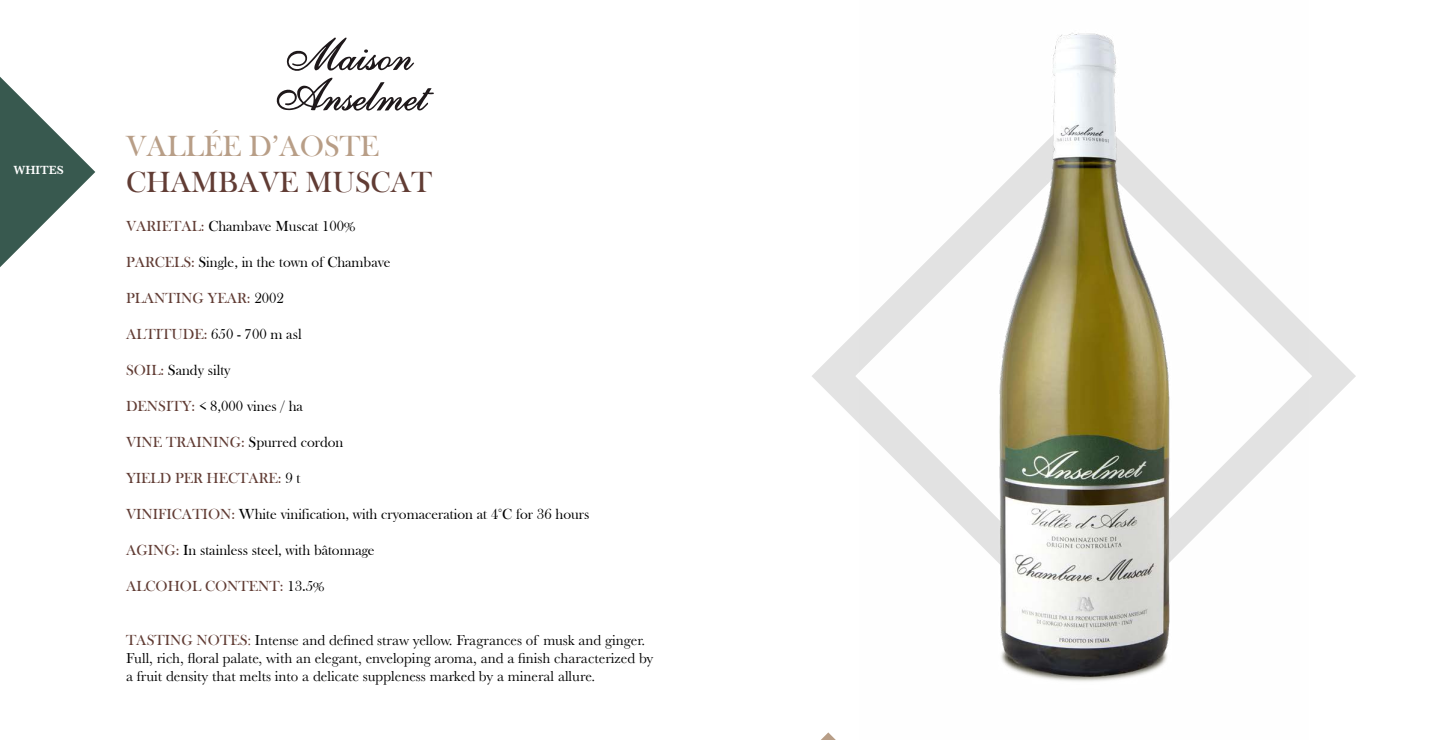
<style>
.page{position:relative;width:1437px;height:740px;background:#fff}
.page>*{position:absolute;margin:0;border:0;box-sizing:border-box;transform-origin:0 0}
.t1{font:30px "Bask Old Face";color:#613c34}
.t2{font:30px "Bask Old Face";color:#b89e87}
.t3{font:15px "Bask Old Face";color:#000}
.t4{font:15px/18px "Baskerville";color:#000}
.t5{font:15px "Bask Old Face";color:#613c34}
.t6{font:600 12.3px "Baskerville";color:#fff}
.s1{color:#613c34}
.s2{color:#000}
.s3{font-family:"Bask Old Face";color:#613c34}
</style>
<div class="page">
<svg style="left:0;top:77px;width:95px;height:190px"></svg>
<svg style="left:812px;top:328px;width:544px;height:96px"></svg>
<svg style="left:276px;top:78px;width:158px;height:33px"></svg>
<svg style="left:287px;top:37px;width:127px;height:34px"></svg>
<img style="left:859px;top:33px;width:449px;height:649px">
<svg style="left:821px;top:732px;width:15px;height:8px"></svg>
<p class="t6" style="left:13px;top:162px;width:52px">WHITES</p>
<h1 class="t2" style="left:126px;top:129px;width:254px">VALLÉE D’AOSTE</h1>
<h1 class="t1" style="left:126px;top:165px;width:307px">CHAMBAVE MUSCAT</h1>
<p class="t3" style="left:126px;top:217px;width:231px"><span class="s1">VARIETAL:</span> Chambave Muscat 100%</p>
<p class="t3" style="left:126px;top:253px;width:266px"><span class="s1">PARCELS:</span> Single, in the town of Chambave</p>
<p class="t5" style="left:126px;top:289px;width:159px">PLANTING YEAR: <span class="s2">2002</span></p>
<p class="t3" style="left:126px;top:325px;width:177px"><span class="s1">ALTITUDE:</span> 650 - 700 m asl</p>
<p class="t3" style="left:126px;top:361px;width:106px"><span class="s1">SOIL:</span> Sandy silty</p>
<p class="t3" style="left:126px;top:397px;width:178px"><span class="s1">DENSITY:</span> &lt; 8,000 vines / ha</p>
<p class="t5" style="left:126px;top:433px;width:219px">VINE TRAINING: <span class="s2">Spurred cordon</span></p>
<p class="t5" style="left:126px;top:469px;width:176px">YIELD PER HECTARE: <span class="s2">9 t</span></p>
<p class="t3" style="left:126px;top:505px;width:465px"><span class="s1">VINIFICATION:</span> White vinification, with cryomaceration at 4°C for 36 hours</p>
<p class="t3" style="left:126px;top:541px;width:250px"><span class="s1">AGING:</span> In stainless steel, with bâtonnage</p>
<p class="t5" style="left:126px;top:577px;width:200px">ALCOHOL CONTENT: <span class="s2">13.5%</span></p>
<p class="t4" style="left:126px;top:631px;width:528px"><span class="s3">TASTING NOTES</span><span class="s1">:</span> Intense and defined straw yellow. Fragrances of musk and ginger.<br>Full, rich, floral palate, with an elegant, enveloping aroma, and a finish characterized by a fruit density that melts into a delicate suppleness marked by a mineral allure.</p>
</div>
